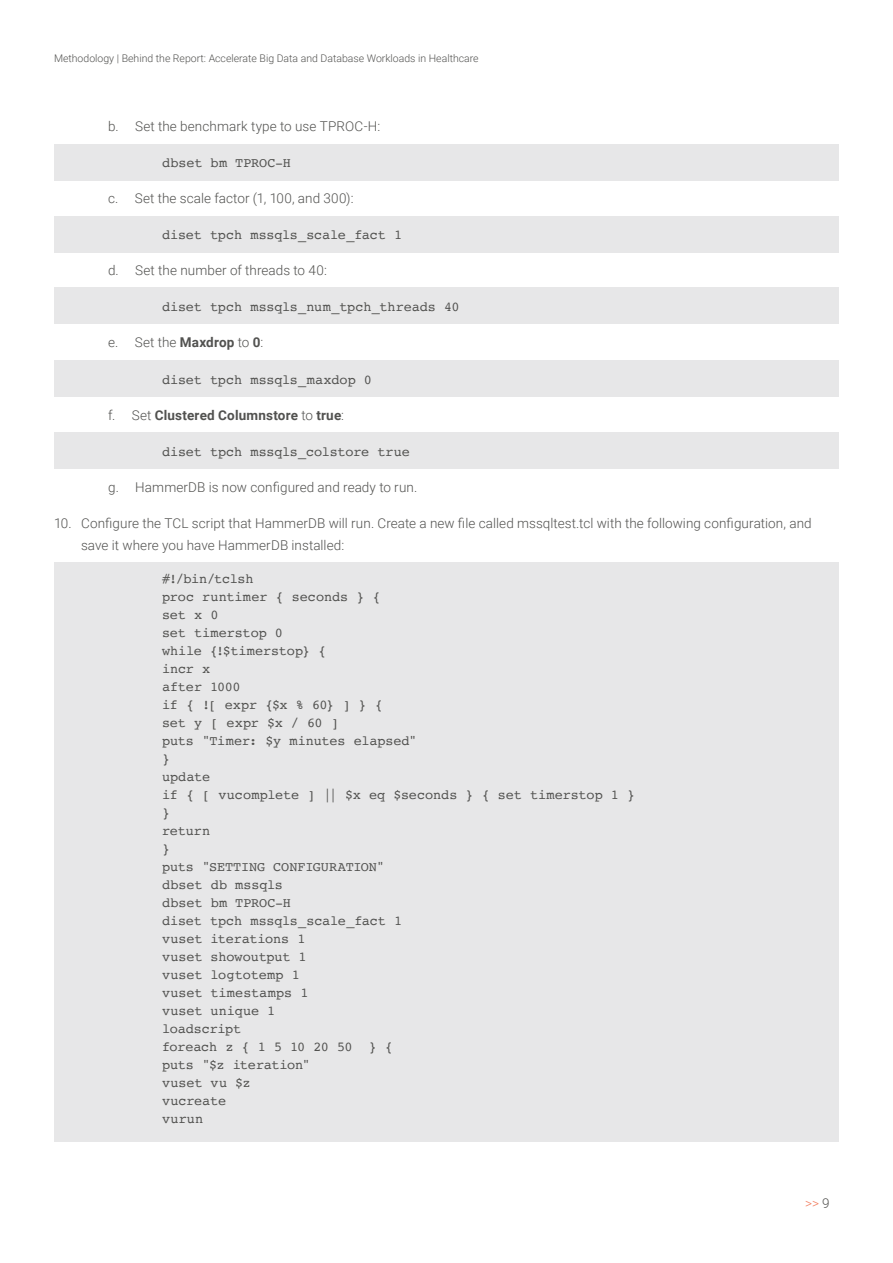
<style>
.page{position:relative;width:893px;height:1263px;background:#fff}
.page>*{position:absolute;margin:0;border:0;box-sizing:border-box;transform-origin:0 0}
.t1{font:13.5px/18px "Courier";letter-spacing:-.01em;color:#525250}
.t2{font:300 13.5px/22.5px "Roboto";letter-spacing:.005em;color:#525250}
.t3{font:700 13.5px "Roboto";letter-spacing:.015em;color:#525250}
.t4{font:300 13.5px "Roboto";color:#f27c5e}
.t5{font:300 10.5px "Roboto";color:#525250}
.s1{font-weight:700}
.s2{font-weight:300}
.s3{color:#525250}
</style>
<div class="page">
<div style="left:55px;top:144px;width:784px;height:36px;background:#e7e7e8"></div>
<div style="left:55px;top:216px;width:784px;height:37px;background:#e7e7e8"></div>
<div style="left:55px;top:287px;width:784px;height:37px;background:#e7e7e8"></div>
<div style="left:55px;top:360px;width:784px;height:36px;background:#e7e7e8"></div>
<div style="left:55px;top:432px;width:784px;height:37px;background:#e7e7e8"></div>
<div style="left:55px;top:562px;width:784px;height:580px;background:#e7e7e8"></div>
<p class="t5" style="left:54px;top:51px;width:426px">Methodology | Behind the Report: Accelerate Big Data and Database Workloads in Healthcare</p>
<p class="t2" style="left:108px;top:115px;width:274px">b. Set the benchmark type to use TPROC-H:</p>
<p class="t1" style="left:162px;top:154px;width:130px">dbset bm TPROC-H</p>
<p class="t2" style="left:108px;top:187px;width:247px">c. Set the scale factor (1, 100, and 300):</p>
<p class="t1" style="left:162px;top:226px;width:242px">diset tpch mssqls_scale_fact 1</p>
<p class="t2" style="left:108px;top:259px;width:220px">d. Set the number of threads to 40:</p>
<p class="t1" style="left:162px;top:298px;width:299px">diset tpch mssqls_num_tpch_threads 40</p>
<p class="t2" style="left:108px;top:331px;width:157px">e. Set the <span class="s1">Maxdrop</span> to <span class="s1">0</span>:</p>
<p class="t1" style="left:162px;top:370px;width:211px">diset tpch mssqls_maxdop 0</p>
<p class="t3" style="left:108px;top:405px;width:238px"><span class="s2">f. Set</span> Clustered Columnstore <span class="s2">to</span> true<span class="s2">:</span></p>
<p class="t1" style="left:162px;top:442px;width:249px">diset tpch mssqls_colstore true</p>
<p class="t2" style="left:108px;top:475px;width:311px">g. HammerDB is now configured and ready to run.</p>
<p class="t2" style="left:81px;top:511px;width:732px;text-indent:-27px">10. Configure the TCL script that HammerDB will run. Create a new file called mssqltest.tcl with the following configuration, and save it where you have HammerDB installed:</p>
<p class="t1" style="left:162px;top:569px;width:475px">#!/bin/tclsh<br>proc runtimer { seconds } {<br>set x 0<br>set timerstop 0<br>while {!$timerstop} {<br>incr x<br>after 1000<br>if { ![ expr {$x % 60} ] } {<br>set y [ expr $x / 60 ]<br>puts "Timer: $y minutes elapsed"<br>}<br>update<br>if { [ vucomplete ] || $x eq $seconds } { set timerstop 1 } }<br>return<br>}<br>puts "SETTING CONFIGURATION"<br>dbset db mssqls<br>dbset bm TPROC-H<br>diset tpch mssqls_scale_fact 1<br>vuset iterations 1<br>vuset showoutput 1<br>vuset logtotemp 1<br>vuset timestamps 1<br>vuset unique 1<br>loadscript<br>foreach z { 1 5 10 20 50 } {<br>puts "$z iteration"<br>vuset vu $z<br>vucreate<br>vurun</p>
<p class="t4" style="left:805px;top:1194px;width:26px">&gt;&gt; <span class="s3">9</span></p>
</div>
